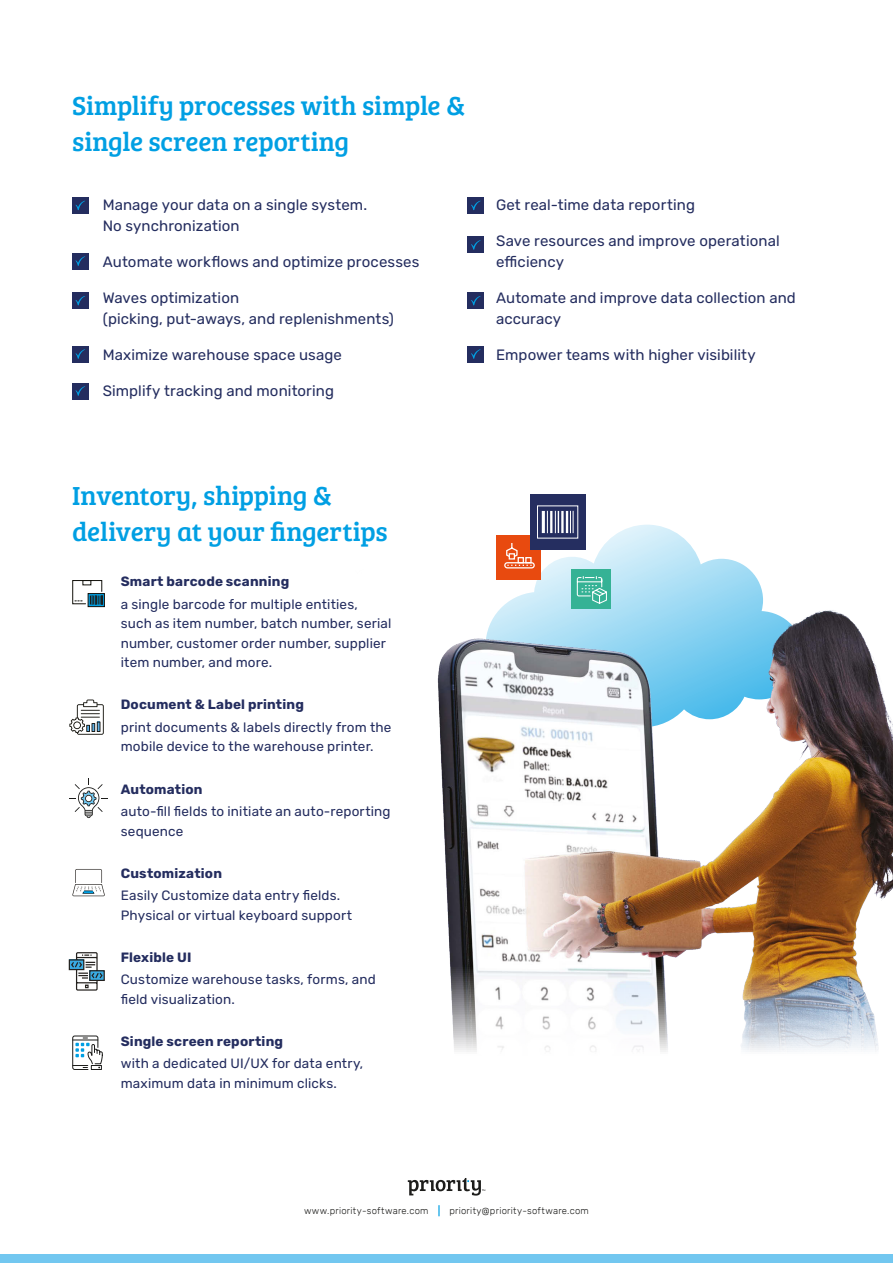
<style>
.page{position:relative;width:893px;height:1263px;background:#fff}
.page>*{position:absolute;margin:0;border:0;box-sizing:border-box;transform-origin:0 0}
.t1{font:27px/36px "Bree Serif";letter-spacing:-.005em;color:#009fe3}
.t2{font:15px/21px "Rubik";letter-spacing:.005em;color:#242d5f}
.t3{font:13.5px/19.5px "Rubik";letter-spacing:.01em;color:#242d5f}
.t4{font:700 13.5px "Rubik";letter-spacing:.015em;color:#242d5f}
.t5{font:300 9.45px "Rubik";letter-spacing:.025em;color:#1d1d1b}
</style>
<div class="page">
<svg style="left:438px;top:1205px;width:2px;height:11px"></svg>
<div style="left:0;top:1254px;width:893px;height:9px;background:#72c7f0"></div>
<div style="left:72px;top:197px;width:16px;height:16px;background:#242d5f"></div>
<svg style="left:75px;top:201px;width:10px;height:9px"></svg>
<div style="left:72px;top:253px;width:16px;height:16px;background:#242d5f"></div>
<svg style="left:75px;top:256px;width:10px;height:10px"></svg>
<div style="left:72px;top:293px;width:16px;height:16px;background:#242d5f"></div>
<svg style="left:75px;top:296px;width:10px;height:9px"></svg>
<div style="left:72px;top:346px;width:16px;height:16px;background:#242d5f"></div>
<svg style="left:75px;top:349px;width:10px;height:10px"></svg>
<div style="left:72px;top:383px;width:16px;height:16px;background:#242d5f"></div>
<svg style="left:75px;top:386px;width:10px;height:10px"></svg>
<div style="left:468px;top:197px;width:16px;height:16px;background:#242d5f"></div>
<svg style="left:471px;top:201px;width:10px;height:9px"></svg>
<div style="left:468px;top:237px;width:16px;height:16px;background:#242d5f"></div>
<svg style="left:471px;top:240px;width:10px;height:10px"></svg>
<div style="left:468px;top:293px;width:16px;height:16px;background:#242d5f"></div>
<svg style="left:471px;top:296px;width:10px;height:9px"></svg>
<div style="left:468px;top:346px;width:16px;height:16px;background:#242d5f"></div>
<svg style="left:471px;top:349px;width:10px;height:10px"></svg>
<svg style="left:88px;top:593px;width:17px;height:14px"></svg>
<svg style="left:72px;top:580px;width:31px;height:25px"></svg>
<svg style="left:69px;top:699px;width:35px;height:36px"></svg>
<svg style="left:69px;top:779px;width:39px;height:39px"></svg>
<svg style="left:68px;top:952px;width:37px;height:39px"></svg>
<svg style="left:72px;top:869px;width:33px;height:27px"></svg>
<svg style="left:72px;top:1035px;width:31px;height:35px"></svg>
<svg style="left:496px;top:525px;width:253px;height:44px"></svg>
<img style="left:437px;top:569px;width:456px;height:483px">
<div style="left:496px;top:536px;width:44px;height:44px;background:#e84a0f"></div>
<svg style="left:530px;top:494px;width:55px;height:56px;fill:#252e60"></svg>
<div style="left:572px;top:569px;width:39px;height:40px;background:#35b295"></div>
<hr style="left:542px;top:512px;width:3px;height:19px;background:#fff">
<svg style="left:547px;top:511px;width:1px;height:22px"></svg>
<svg style="left:570px;top:511px;width:4px;height:22px"></svg>
<svg style="left:555px;top:511px;width:4px;height:22px"></svg>
<hr style="left:550px;top:512px;width:2px;height:20px;background:#fff">
<hr style="left:561px;top:512px;width:3px;height:20px;background:#fff">
<hr style="left:566px;top:512px;width:2px;height:20px;background:#fff">
<svg style="left:576px;top:576px;width:31px;height:28px"></svg>
<svg style="left:504px;top:543px;width:31px;height:26px"></svg>
<svg style="left:408px;top:1178px;width:77px;height:17px"></svg>
<h2 class="t1" style="left:72px;top:86px;width:395px">Simplify processes with simple &amp; single screen reporting</h2>
<p class="t2" style="left:103px;top:194px;width:266px">Manage your data on a single system.<br>No synchronization</p>
<p class="t2" style="left:103px;top:251px;width:318px">Automate workflows and optimize processes</p>
<p class="t2" style="left:103px;top:287px;width:293px">Waves optimization<br>(picking, put-aways, and replenishments(</p>
<p class="t2" style="left:103px;top:344px;width:241px">Maximize warehouse space usage</p>
<p class="t2" style="left:103px;top:380px;width:233px">Simplify tracking and monitoring</p>
<p class="t2" style="left:496px;top:194px;width:200px">Get real-time data reporting</p>
<p class="t2" style="left:496px;top:230px;width:285px">Save resources and improve operational</p>
<p class="t2" style="left:496px;top:251px;width:69px">efficiency</p>
<p class="t2" style="left:496px;top:287px;width:301px">Automate and improve data collection and accuracy</p>
<p class="t2" style="left:496px;top:344px;width:261px">Empower teams with higher visibility</p>
<p class="t1" style="left:72px;top:476px;width:261px">Inventory, shipping &amp;</p>
<h2 class="t1" style="left:72px;top:512px;width:317px">delivery at your fingertips</h2>
<p class="t4" style="left:121px;top:574px;width:170px">Smart barcode scanning</p>
<p class="t3" style="left:121px;top:595px;width:272px">a single barcode for multiple entities, such as item number, batch number, serial number, customer order number, supplier item number, and more.</p>
<p class="t4" style="left:121px;top:697px;width:185px">Document &amp; Label printing</p>
<p class="t3" style="left:121px;top:718px;width:272px">print documents &amp; labels directly from the mobile device to the warehouse printer.</p>
<p class="t4" style="left:121px;top:781px;width:83px">Automation</p>
<p class="t3" style="left:121px;top:802px;width:271px">auto-fill fields to initiate an auto-reporting</p>
<p class="t3" style="left:121px;top:821px;width:64px">sequence</p>
<p class="t4" style="left:121px;top:865px;width:103px">Customization</p>
<p class="t3" style="left:121px;top:886px;width:221px">Easily Customize data entry fields.</p>
<p class="t3" style="left:121px;top:905px;width:233px">Physical or virtual keyboard support</p>
<p class="t4" style="left:121px;top:949px;width:72px">Flexible UI</p>
<p class="t3" style="left:121px;top:970px;width:256px">Customize warehouse tasks, forms, and</p>
<p class="t3" style="left:121px;top:989px;width:116px">field visualization.</p>
<p class="t4" style="left:121px;top:1033px;width:164px">Single screen reporting</p>
<p class="t3" style="left:121px;top:1054px;width:244px">with a dedicated UI/UX for data entry, maximum data in minimum clicks.</p>
<p class="t5" style="left:304px;top:1205px;width:126px">www.priority-software.com</p>
<p class="t5" style="left:449px;top:1205px;width:141px">priority@priority-software.com</p>
</div>
